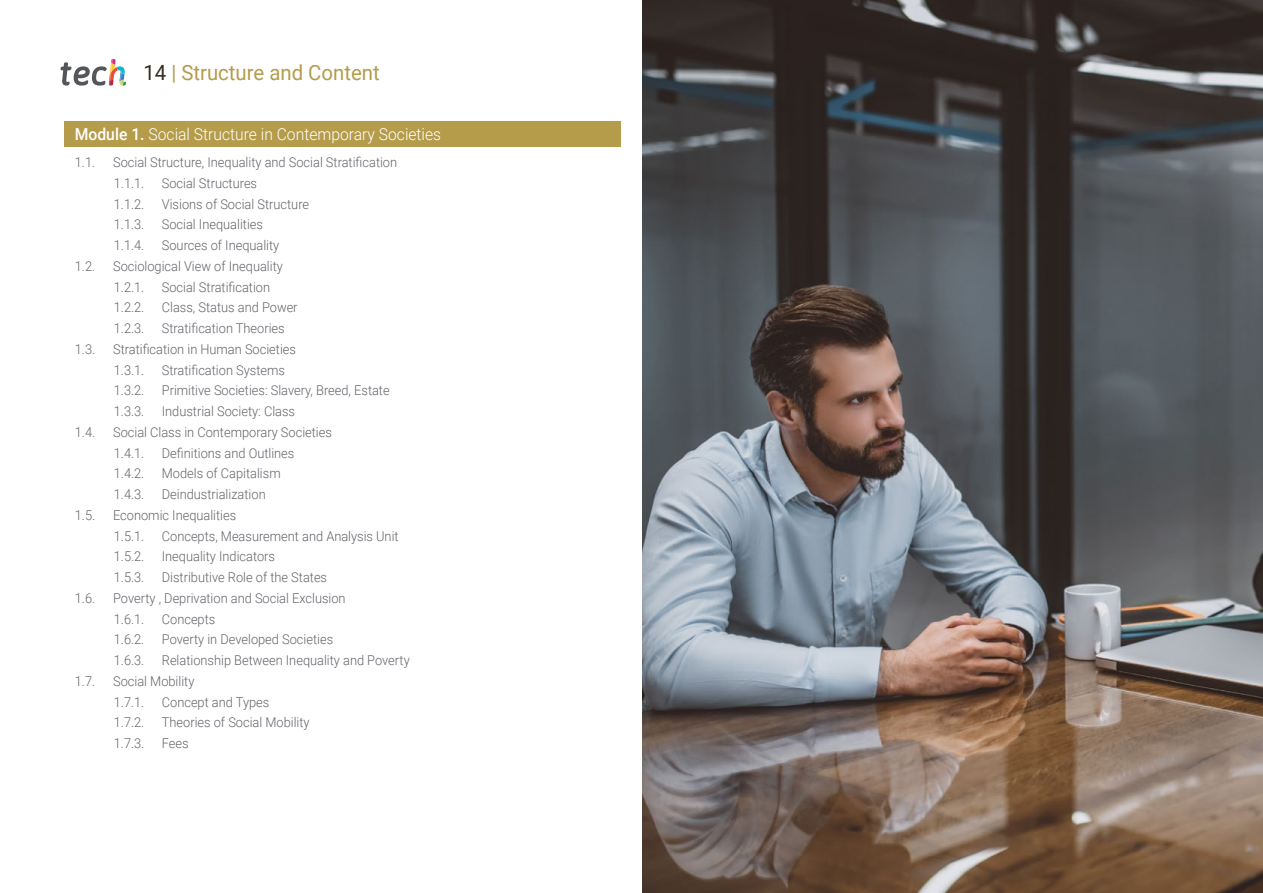
<style>
.page{position:relative;width:1263px;height:893px;background:#fff}
.page>*{position:absolute;margin:0;border:0;box-sizing:border-box;transform-origin:0 0}
.t1{font:21px "Roboto";color:#b49c4b}
.t2{font:300 16.5px "Roboto";color:#fff;scale:.95 1}
.t3{font:300 13.5px/20.7px "Roboto";color:#61646a;scale:.95 1}
.s1{color:#312e20}
.s2{font-weight:500}
</style>
<div class="page">
<div style="left:64px;top:121px;width:557px;height:25px;background:#b49c4b"></div>
<svg style="left:61px;top:59px;width:65px;height:27px"></svg>
<img style="left:642px;top:0;width:621px;height:893px">
<h1 class="t1" style="left:144px;top:57px;width:238px"><span class="s1">14</span> | Structure and Content</h1>
<p class="t2" style="left:75px;top:123px;width:387px"><span class="s2">Module 1.</span> Social Structure in Contemporary Societies</p>
<p class="t3" style="left:75px;top:151px;width:23px">1.1.</p>
<p class="t3" style="left:113px;top:151px;width:301px">Social Structure, Inequality and Social Stratification<br>1.1.1.</p>
<p class="t3" style="left:162px;top:172px;width:102px">Social Structures</p>
<p class="t3" style="left:114px;top:193px;width:34px">1.1.2.</p>
<p class="t3" style="left:162px;top:193px;width:157px">Visions of Social Structure</p>
<p class="t3" style="left:114px;top:214px;width:34px">1.1.3.</p>
<p class="t3" style="left:162px;top:214px;width:108px">Social Inequalities</p>
<p class="t3" style="left:114px;top:234px;width:34px">1.1.4.</p>
<p class="t3" style="left:162px;top:234px;width:125px">Sources of Inequality</p>
<p class="t3" style="left:75px;top:255px;width:23px">1.2.</p>
<p class="t3" style="left:113px;top:255px;width:180px">Sociological View of Inequality<br>1.2.1.</p>
<p class="t3" style="left:162px;top:276px;width:116px">Social Stratification</p>
<p class="t3" style="left:114px;top:297px;width:34px">1.2.2.</p>
<p class="t3" style="left:162px;top:297px;width:144px">Class, Status and Power</p>
<p class="t3" style="left:114px;top:317px;width:34px">1.2.3.</p>
<p class="t3" style="left:162px;top:317px;width:131px">Stratification Theories</p>
<p class="t3" style="left:75px;top:338px;width:23px">1.3.</p>
<p class="t3" style="left:113px;top:338px;width:194px">Stratification in Human Societies<br>1.3.1.</p>
<p class="t3" style="left:162px;top:359px;width:131px">Stratification Systems</p>
<p class="t3" style="left:114px;top:380px;width:34px">1.3.2.</p>
<p class="t3" style="left:162px;top:380px;width:241px">Primitive Societies: Slavery, Breed, Estate</p>
<p class="t3" style="left:114px;top:400px;width:34px">1.3.3.</p>
<p class="t3" style="left:162px;top:400px;width:142px">Industrial Society: Class</p>
<p class="t3" style="left:75px;top:421px;width:23px">1.4.</p>
<p class="t3" style="left:113px;top:421px;width:232px">Social Class in Contemporary Societies<br>1.4.1.</p>
<p class="t3" style="left:162px;top:442px;width:141px">Definitions and Outlines</p>
<p class="t3" style="left:114px;top:463px;width:34px">1.4.2.</p>
<p class="t3" style="left:162px;top:463px;width:127px">Models of Capitalism</p>
<p class="t3" style="left:114px;top:483px;width:34px">1.4.3.</p>
<p class="t3" style="left:162px;top:483px;width:111px">Deindustrialization</p>
<p class="t3" style="left:75px;top:504px;width:23px">1.5.</p>
<p class="t3" style="left:113px;top:504px;width:131px">Economic Inequalities<br>1.5.1.</p>
<p class="t3" style="left:162px;top:525px;width:251px">Concepts, Measurement and Analysis Unit</p>
<p class="t3" style="left:114px;top:546px;width:34px">1.5.2.</p>
<p class="t3" style="left:162px;top:546px;width:121px">Inequality Indicators</p>
<p class="t3" style="left:114px;top:566px;width:34px">1.5.3.</p>
<p class="t3" style="left:162px;top:566px;width:175px">Distributive Role of the States</p>
<p class="t3" style="left:75px;top:587px;width:23px">1.6.</p>
<p class="t3" style="left:113px;top:587px;width:246px">Poverty , Deprivation and Social Exclusion<br>1.6.1.</p>
<p class="t3" style="left:162px;top:608px;width:58px">Concepts</p>
<p class="t3" style="left:114px;top:629px;width:34px">1.6.2.</p>
<p class="t3" style="left:162px;top:629px;width:182px">Poverty in Developed Societies</p>
<p class="t3" style="left:114px;top:649px;width:34px">1.6.3.</p>
<p class="t3" style="left:162px;top:649px;width:262px">Relationship Between Inequality and Poverty</p>
<p class="t3" style="left:75px;top:670px;width:23px">1.7.</p>
<p class="t3" style="left:113px;top:670px;width:87px">Social Mobility<br>1.7.1.</p>
<p class="t3" style="left:162px;top:691px;width:115px">Concept and Types</p>
<p class="t3" style="left:114px;top:712px;width:34px">1.7.2.</p>
<p class="t3" style="left:162px;top:712px;width:157px">Theories of Social Mobility</p>
<p class="t3" style="left:114px;top:732px;width:34px">1.7.3.</p>
<p class="t3" style="left:162px;top:732px;width:30px">Fees</p>
</div>
